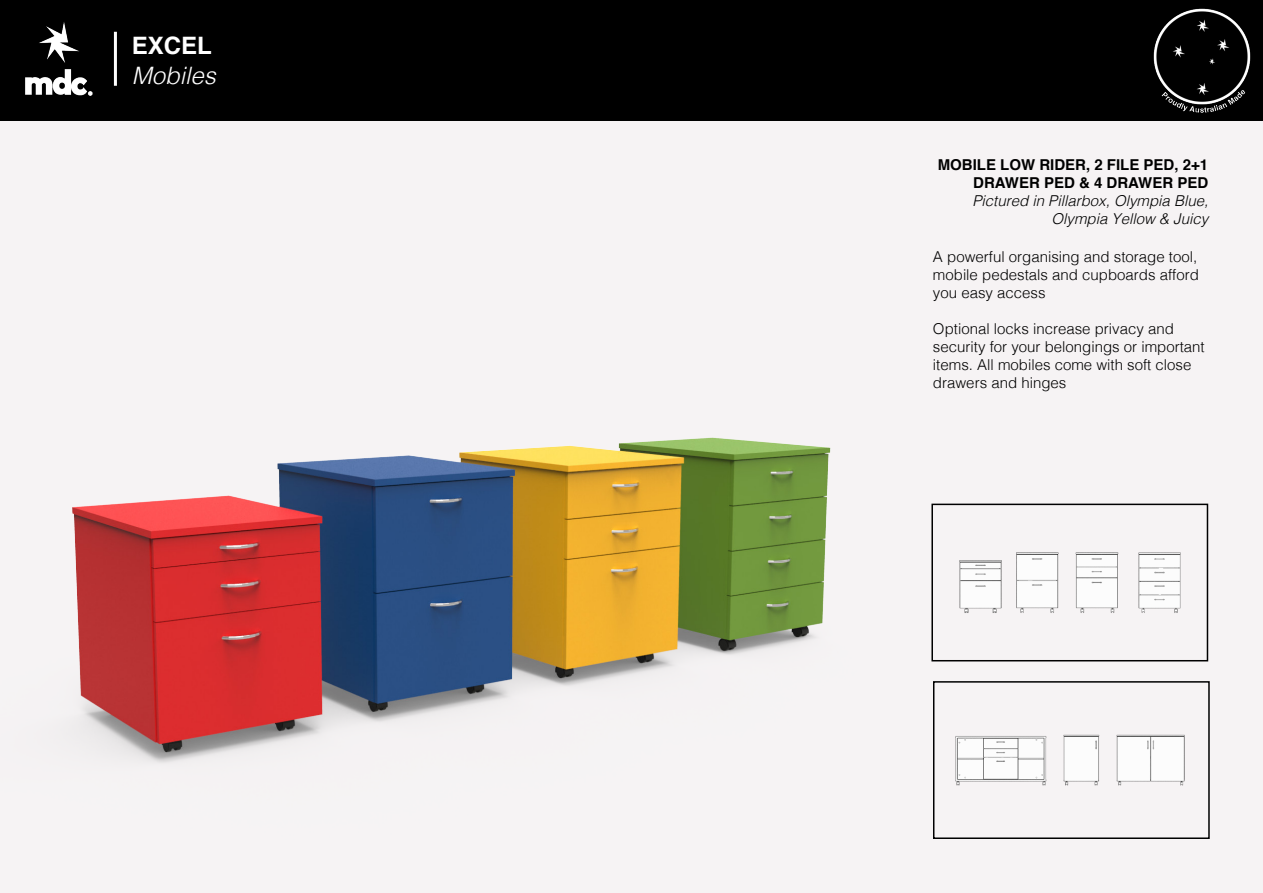
<style>
.page{position:relative;width:1263px;height:893px;background:#f6f3f4}
.page>*{position:absolute;margin:0;border:0;box-sizing:border-box;transform-origin:0 0}
.t1{font:italic 300 24px "Helvetica";color:#fff}
.t2{font:700 24px "Helvetica";color:#fff}
.t3{font:300 15px/18px "Helvetica";color:#000;text-align:justify}
.t4{font:italic 300 15px/18px "Helvetica";color:#000;text-align:right}
.t5{font:700 15px/18px "Helvetica";color:#000;text-align:right}
</style>
<div class="page">
<div style="left:0;top:0;width:1263px;height:121px;background:#000"></div>
<img style="left:25px;top:22px;width:68px;height:74px">
<hr style="left:114px;top:32px;width:3px;height:54px;background:#fff">
<img style="left:72px;top:437px;width:875px;height:326px">
<img style="left:937px;top:684px;width:248px;height:102px">
<div style="left:933px;top:681px;width:277px;height:158px;border:2px solid #000"></div>
<img style="left:938px;top:507px;width:243px;height:151px">
<div style="left:931px;top:504px;width:277px;height:157px;border:2px solid #000"></div>
<img style="left:1153px;top:8px;width:98px;height:105px">
<p class="t2" style="left:132px;top:26px;width:82px">EXCEL</p>
<p class="t1" style="left:132px;top:55px;width:85px">Mobiles</p>
<p class="t5" style="left:938px;top:156px;width:272px">MOBILE LOW RIDER, 2 FILE PED, 2+1<br>DRAWER PED &amp; 4 DRAWER PED</p>
<p class="t4" style="left:972px;top:191px;width:237px">Pictured in Pillarbox, Olympia Blue,<br>Olympia Yellow &amp; Juicy</p>
<p class="t3" style="left:933px;top:246px;width:267px">A powerful organising and storage tool, mobile pedestals and cupboards afford you easy access</p>
<p class="t3" style="left:933px;top:318px;width:273px;text-align:left">Optional locks increase privacy and security for your belongings or important items. All mobiles come with soft close</p>
<p class="t3" style="left:933px;top:372px;width:135px">drawers and hinges</p>
</div>
